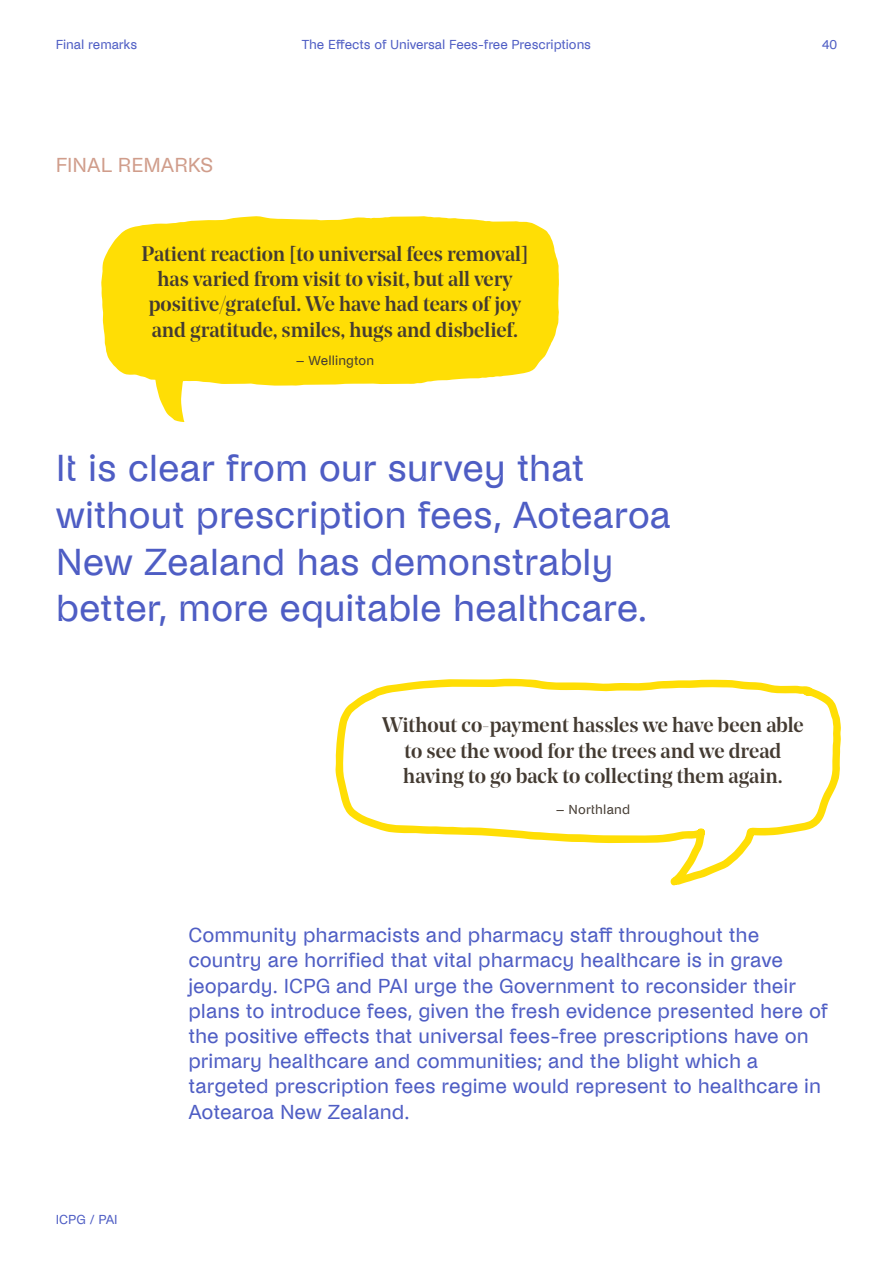
<style>
.page{position:relative;width:893px;height:1263px;background:#fff}
.page>*{position:absolute;margin:0;border:0;box-sizing:border-box;transform-origin:0 0}
.t1{font:39px/46.8px "Noi Grotesk";color:#4e5dc4}
.t2{font:21px/25.2px "Noi Grotesk";color:#4e5dc4}
.t3{font:500 21px/25.2px "Noe Display";color:#443b32;text-align:center}
.t4{font:21px "Noi Grotesk";letter-spacing:-.005em;color:#d09d8b}
.t5{font:13.5px "Noi Grotesk";color:#4e5dc4}
.t6{font:13.5px "Noi Grotesk";letter-spacing:.015em;color:#443b32}
</style>
<div class="page">
<svg style="left:101px;top:216px;width:458px;height:206px;fill:#ffde05"></svg>
<svg style="left:335px;top:679px;width:506px;height:207px"></svg>
<p class="t5" style="left:56px;top:37px;width:83px">Final remarks</p>
<p class="t5" style="left:302px;top:37px;width:291px">The Effects of Universal Fees-free Prescriptions</p>
<p class="t5" style="left:822px;top:37px;width:16px">40</p>
<p class="t4" style="left:56px;top:154px;width:159px">FINAL REMARKS</p>
<p class="t3" style="left:141px;top:243px;width:388px">Patient reaction [to universal fees removal] has varied from visit to visit, but all very positive/grateful. We have had tears of joy and gratitude, smiles, hugs and disbelief.</p>
<p class="t6" style="left:296px;top:353px;width:80px">– Wellington</p>
<h1 class="t1" style="left:56px;top:446px;width:617px">It is clear from our survey that without prescription fees, Aotearoa New Zealand has demonstrably better, more equitable healthcare.</h1>
<p class="t3" style="left:382px;top:714px;width:423px">Without co-payment hassles we have been able to see the wood for the trees and we dread having to go back to collecting them again.</p>
<p class="t6" style="left:556px;top:802px;width:76px">– Northland</p>
<p class="t5" style="left:56px;top:1211px;width:63px">ICPG / PAI</p>
<p class="t2" style="left:188px;top:923px;width:640px">Community pharmacists and pharmacy staff throughout the country are horrified that vital pharmacy healthcare is in grave jeopardy. ICPG and PAI urge the Government to reconsider their plans to introduce fees, given the fresh evidence presented here of the positive effects that universal fees-free prescriptions have on primary healthcare and communities; and the blight which a targeted prescription fees regime would represent to healthcare in Aotearoa New Zealand.</p>
</div>
